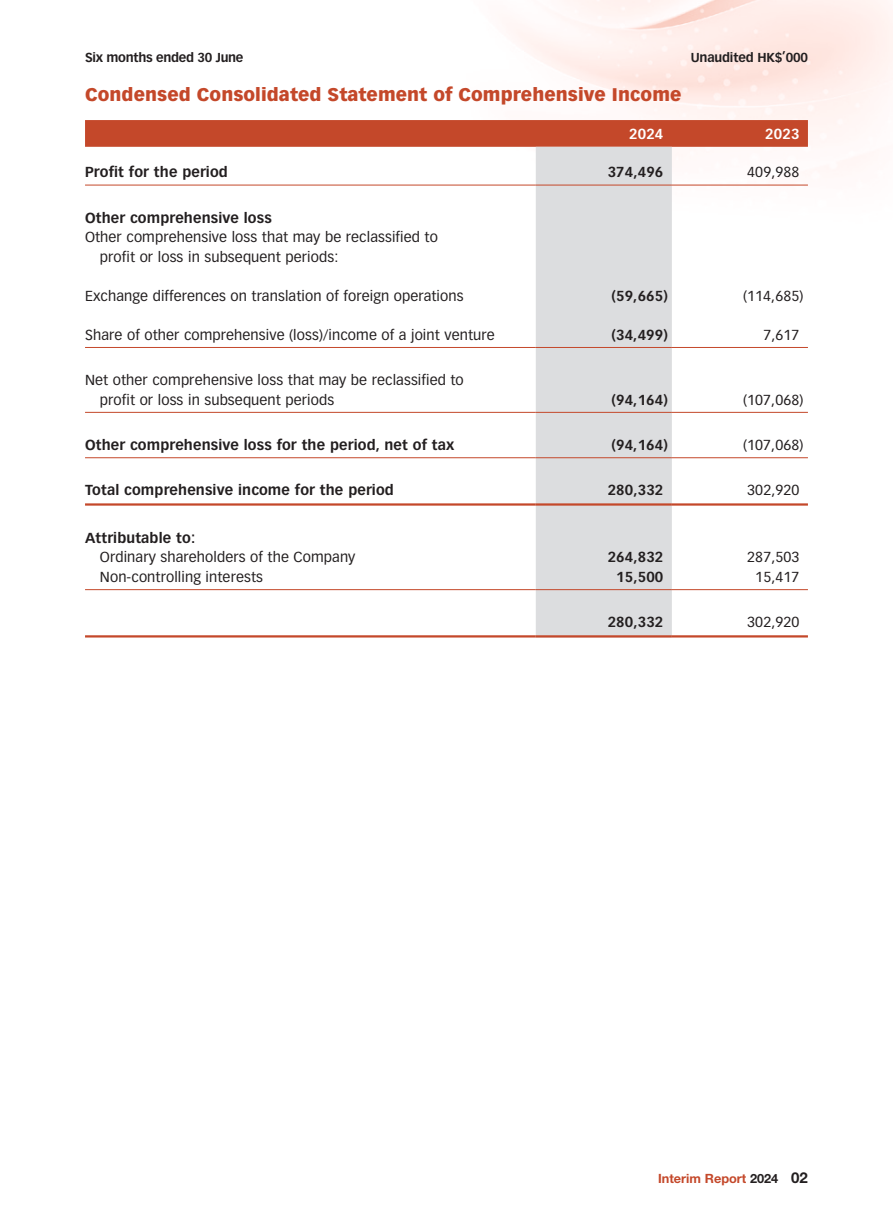
<style>
.page{position:relative;width:893px;height:1212px;background:#fff}
.page>*{position:absolute;margin:0;border:0;box-sizing:border-box;transform-origin:0 0}
.Heading_1{font:900 18px "Vectora LT Std";letter-spacing:.005em;color:#c4482a}
.t1{font:700 15px "Helvetica Neue LT Std";color:#231f20}
.Body_Text{font:14.25px/19.5px "Vectora LT Std";letter-spacing:.01em;color:#231f20}
.Body_Text-2{font:700 14.25px "Vectora LT Std";letter-spacing:.01em;color:#231f20}
.Body_Text-3{font:700 14.25px "Vectora LT Std";letter-spacing:.01em;color:#fff}
.t2{font:700 12.75px "Vectora LT Std";letter-spacing:-.025em;color:#231f20}
.t3{font:700 12.75px "Helvetica Neue LT Std";color:#c4482a}
.s1{color:#231f20}
</style>
<div class="page">
<img style="left:85px;top:0;width:808px;height:347px">
<svg style="left:85px;top:120px;width:723px;height:27px;background:#c4492c"></svg>
<div style="left:536px;top:147px;width:136px;height:488px;background:#dcdddf"></div>
<hr style="left:85px;top:185px;width:451px;height:1px;background:#c4482a">
<hr style="left:536px;top:185px;width:136px;height:1px;background:#c4482a">
<hr style="left:672px;top:185px;width:136px;height:1px;background:#c4482a">
<hr style="left:85px;top:347px;width:451px;height:1px;background:#c4482a">
<hr style="left:536px;top:347px;width:136px;height:1px;background:#c4482a">
<hr style="left:672px;top:347px;width:136px;height:1px;background:#c4482a">
<hr style="left:85px;top:412px;width:451px;height:1px;background:#c4482a">
<hr style="left:536px;top:412px;width:136px;height:1px;background:#c4482a">
<hr style="left:672px;top:412px;width:136px;height:1px;background:#c4482a">
<hr style="left:85px;top:457px;width:451px;height:1px;background:#c4482a">
<hr style="left:536px;top:457px;width:136px;height:1px;background:#c4482a">
<hr style="left:672px;top:457px;width:136px;height:1px;background:#c4482a">
<hr style="left:85px;top:503px;width:451px;height:3px;background:#c4482a">
<hr style="left:536px;top:503px;width:136px;height:3px;background:#c4482a">
<hr style="left:672px;top:503px;width:136px;height:3px;background:#c4482a">
<hr style="left:85px;top:589px;width:451px;height:1px;background:#c4482a">
<hr style="left:536px;top:589px;width:136px;height:1px;background:#c4482a">
<hr style="left:672px;top:589px;width:136px;height:1px;background:#c4482a">
<hr style="left:85px;top:635px;width:451px;height:2px;background:#c4482a">
<hr style="left:536px;top:635px;width:136px;height:2px;background:#c4482a">
<hr style="left:672px;top:635px;width:136px;height:2px;background:#c4482a">
<p class="t2" style="left:85px;top:49px;width:160px">Six months ended 30 June</p>
<p class="t2" style="left:691px;top:49px;width:119px">Unaudited HK$’000</p>
<p class="Heading_1" style="left:85px;top:83px;width:598px">Condensed Consolidated Statement of Comprehensive Income</p>
<p class="Body_Text-3" style="left:629px;top:125px;width:36px">2024</p>
<p class="Body_Text-3" style="left:765px;top:125px;width:36px">2023</p>
<p class="Body_Text-2" style="left:85px;top:164px;width:144px">Profit for the period</p>
<p class="Body_Text-2" style="left:608px;top:164px;width:57px">374,496</p>
<p class="Body_Text" style="left:747px;top:163px;width:54px">409,988</p>
<p class="Body_Text-2" style="left:85px;top:209px;width:188px">Other comprehensive loss</p>
<p class="Body_Text" style="left:100px;top:228px;width:339px;text-indent:-15px">Other comprehensive loss that may be reclassified to profit or loss in subsequent periods:</p>
<p class="Body_Text" style="left:85px;top:286px;width:380px">Exchange differences on translation of foreign operations</p>
<p class="Body_Text-2" style="left:611px;top:287px;width:58px">(59,665)</p>
<p class="Body_Text" style="left:743px;top:286px;width:62px">(114,685)</p>
<p class="Body_Text" style="left:85px;top:325px;width:411px">Share of other comprehensive (loss)/income of a joint venture</p>
<p class="Body_Text-2" style="left:611px;top:326px;width:58px">(34,499)</p>
<p class="Body_Text" style="left:763px;top:325px;width:38px">7,617</p>
<p class="Body_Text" style="left:100px;top:370px;width:365px;text-indent:-15px">Net other comprehensive loss that may be reclassified to profit or loss in subsequent periods</p>
<p class="Body_Text-2" style="left:611px;top:391px;width:58px">(94,164)</p>
<p class="Body_Text" style="left:743px;top:390px;width:62px">(107,068)</p>
<p class="Body_Text-2" style="left:85px;top:436px;width:371px">Other comprehensive loss for the period, net of tax</p>
<p class="Body_Text-2" style="left:611px;top:436px;width:58px">(94,164)</p>
<p class="Body_Text" style="left:743px;top:435px;width:62px">(107,068)</p>
<p class="Body_Text-2" style="left:85px;top:482px;width:310px">Total comprehensive income for the period</p>
<p class="Body_Text-2" style="left:608px;top:482px;width:57px">280,332</p>
<p class="Body_Text" style="left:747px;top:481px;width:54px">302,920</p>
<p class="Body_Text-2" style="left:85px;top:529px;width:112px">Attributable to:</p>
<p class="Body_Text" style="left:100px;top:548px;width:257px">Ordinary shareholders of the Company</p>
<p class="Body_Text-2" style="left:608px;top:549px;width:57px">264,832</p>
<p class="Body_Text" style="left:747px;top:548px;width:54px">287,503</p>
<p class="Body_Text" style="left:100px;top:567px;width:165px">Non-controlling interests</p>
<p class="Body_Text-2" style="left:616px;top:568px;width:49px">15,500</p>
<p class="Body_Text" style="left:755px;top:567px;width:46px">15,417</p>
<p class="Body_Text-2" style="left:608px;top:614px;width:57px">280,332</p>
<p class="Body_Text" style="left:747px;top:613px;width:54px">302,920</p>
<p class="t3" style="left:658px;top:1170px;width:122px">Interim Report <span class="s1">2024</span></p>
<p class="t1" style="left:791px;top:1169px;width:18px">02</p>
</div>
